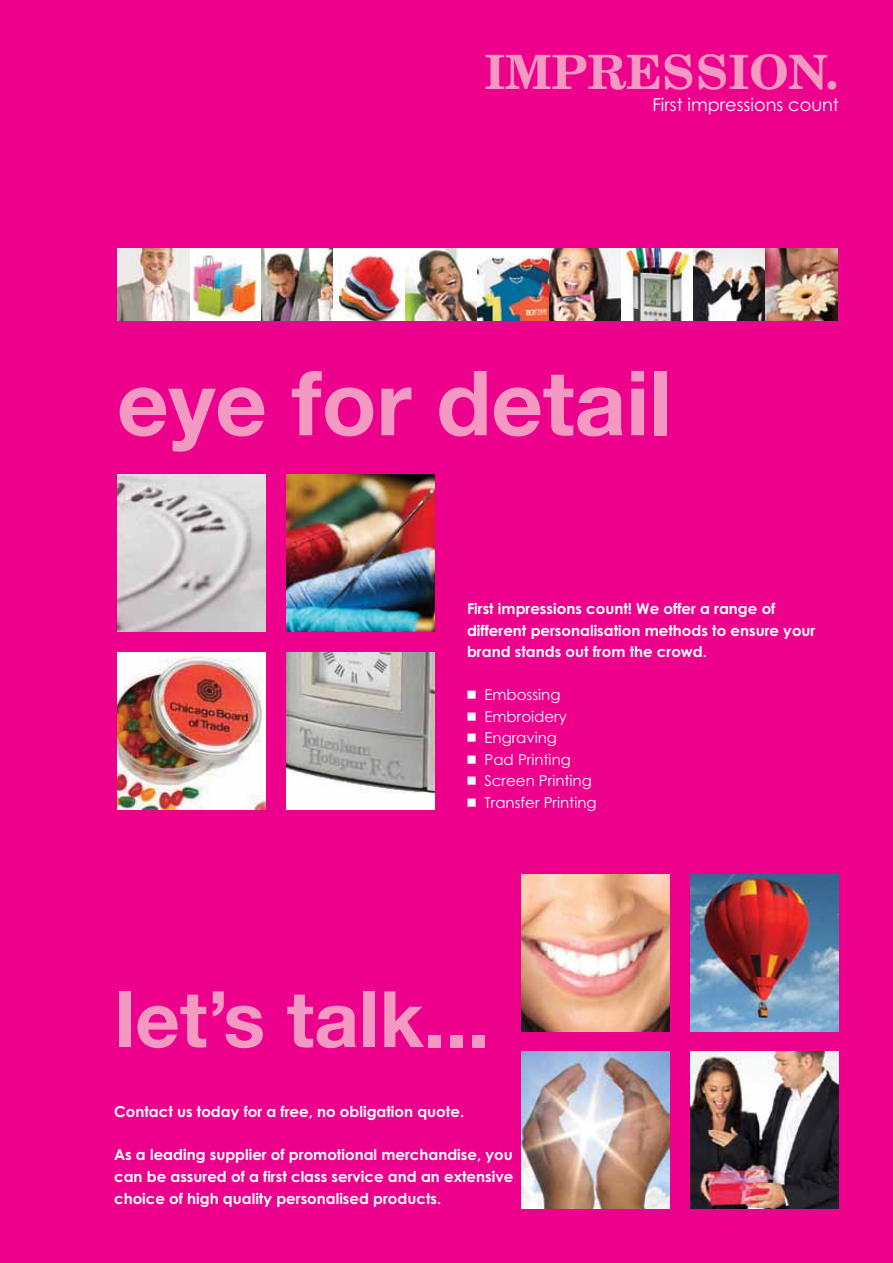
<style>
.page{position:relative;width:893px;height:1263px;background:#ec008c}
.page>*{position:absolute;margin:0;border:0;box-sizing:border-box;transform-origin:0 0}
.t1{font:700 90px "Helvetica Neue";color:#f49ac2}
.t2{font:700 78px "Helvetica Neue";color:#f49ac2}
.t3{font:700 47.25px "Century Schoolbook BT";color:#f49ac2}
.t4{font:17.7px "Advantia Century Gothic";color:#fff}
.t5{font:15px/21.8px "Advantia Century Gothicbold";color:#fff;text-align:justify}
.t6{font:15px "Advantia Century Gothic";color:#fff}
</style>
<div class="page">
<img style="left:521px;top:874px;width:148px;height:157px">
<img style="left:691px;top:1052px;width:148px;height:157px">
<img style="left:521px;top:1052px;width:148px;height:157px">
<img style="left:691px;top:874px;width:148px;height:157px">
<img style="left:117px;top:474px;width:148px;height:158px">
<img style="left:287px;top:652px;width:148px;height:157px">
<img style="left:117px;top:652px;width:148px;height:157px">
<img style="left:287px;top:474px;width:148px;height:158px">
<img style="left:189px;top:249px;width:72px;height:72px">
<svg style="left:117px;top:249px;width:72px;height:72px"></svg>
<img style="left:261px;top:249px;width:72px;height:72px">
<div style="left:333px;top:249px;width:72px;height:72px;background:#fff"></div>
<img style="left:338px;top:252px;width:63px;height:69px">
<img style="left:405px;top:249px;width:72px;height:72px">
<div style="left:477px;top:249px;width:72px;height:72px;background:#fff"></div>
<img style="left:477px;top:257px;width:72px;height:64px">
<img style="left:549px;top:249px;width:72px;height:72px">
<img style="left:621px;top:249px;width:72px;height:72px">
<img style="left:693px;top:249px;width:72px;height:72px">
<img style="left:765px;top:249px;width:72px;height:72px">
<h3 class="t3" style="left:485px;top:42px;width:356px">IMPRESSION.</h3>
<p class="t4" style="left:652px;top:94px;width:188px">First impressions count</p>
<h1 class="t1" style="left:117px;top:347px;width:557px">eye for detail</h1>
<p class="t5" style="left:467px;top:597px;width:350px;text-align:left">First impressions count! We offer a range of different personalisation methods to ensure your brand stands out from the crowd.</p>
<p class="t6" style="left:467px;top:686px;width:95px">• Embossing</p>
<p class="t6" style="left:467px;top:707px;width:101px">• Embroidery</p>
<p class="t6" style="left:467px;top:729px;width:91px">• Engraving</p>
<p class="t6" style="left:467px;top:750px;width:105px">• Pad Printing</p>
<p class="t6" style="left:467px;top:772px;width:126px">• Screen Printing</p>
<p class="t6" style="left:467px;top:793px;width:131px">• Transfer Printing</p>
<h2 class="t2" style="left:115px;top:971px;width:375px">let’s talk...</h2>
<p class="t5" style="left:114px;top:1100px;width:352px">Contact us today for a free, no obligation quote.</p>
<p class="t5" style="left:114px;top:1144px;width:401px">As a leading supplier of promotional merchandise, you can be assured of a first class service and an extensive choice of high quality personalised products.</p>
</div>
